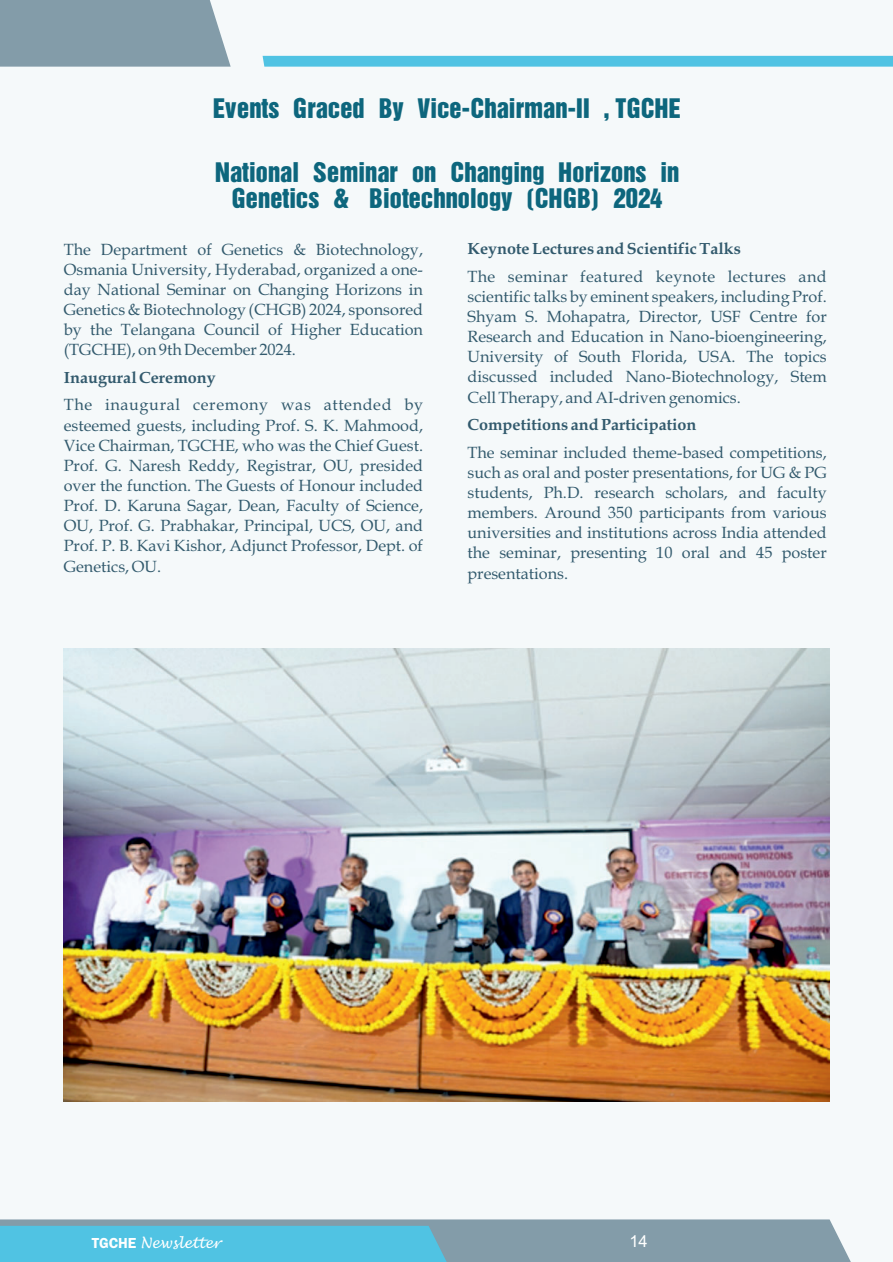
<style>
.page{position:relative;width:893px;height:1262px;background:#fff}
.page>*{position:absolute;margin:0;border:0;box-sizing:border-box;transform-origin:0 0}
.t1{font:27px/26px "Helvetica Roman Semi B";color:#0d667d;text-align:center}
.t2{font:16.5px "Arial";color:#fff}
.t3{font:16.2px/20.1px "Book Antiqua";color:#325a6d;text-align:justify}
.t4{font:700 16.2px "Book Antiqua";color:#325a6d}
.t5{font:italic 14.25px "Lucida Handwriting";color:#fff}
.s1{font-family:"Franklin Gothic";font-weight:600;font-style:normal;font-size:15px}
</style>
<div class="page">
<div style="left:0;top:0;width:892px;height:1261px;background:#f5f9fa"></div>
<svg style="left:0;top:1219px;width:850px;height:42px;background:#6faec3"></svg>
<div style="left:0;top:0;width:231px;height:67px;background:#839ca9"></div>
<svg style="left:262px;top:56px;width:630px;height:11px;background:#55c4e3"></svg>
<img style="left:64px;top:649px;width:765px;height:452px">
<h1 class="t1" style="left:213px;top:96px;width:469px">Events Graced By Vice-Chairman-II , TGCHE</h1>
<h1 class="t1" style="left:215px;top:160px;width:466px">National Seminar on Changing Horizons in<br>Genetics &amp; Biotechnology (CHGB) 2024</h1>
<p class="t3" style="left:64px;top:241px;width:361px">The Department of Genetics &amp; Biotechnology, Osmania University, Hyderabad, organized a one&shy;day National Seminar on Changing Horizons in Genetics &amp; Biotechnology (CHGB) 2024, sponsored by the Telangana Council of Higher Education (TGCHE), on 9th December 2024.</p>
<p class="t3" style="left:64px;top:397px;width:361px">The inaugural ceremony was attended by esteemed guests, including Prof. S. K. Mahmood, Vice Chairman, TGCHE, who was the Chief Guest.<br>Prof. G. Naresh Reddy, Registrar, OU, presided over the function. The Guests of Honour included Prof. D. Karuna Sagar, Dean, Faculty of Science, OU, Prof. G. Prabhakar, Principal, UCS, OU, and Prof. P. B. Kavi Kishor, Adjunct Professor, Dept. of Genetics, OU.</p>
<p class="t4" style="left:64px;top:371px;width:153px">Inaugural Ceremony</p>
<p class="t4" style="left:467px;top:242px;width:275px">Keynote Lectures and Scientific Talks</p>
<p class="t3" style="left:467px;top:268px;width:361px">The seminar featured keynote lectures and scientific talks by eminent speakers, including Prof.<br>Shyam S. Mohapatra, Director, USF Centre for Research and Education in Nano-bioengineering, University of South Florida, USA. The topics discussed included Nano-Biotechnology, Stem Cell Therapy, and AI-driven genomics.</p>
<p class="t3" style="left:467px;top:444px;width:361px">The seminar included theme-based competitions, such as oral and poster presentations, for UG &amp; PG students, Ph.D. research scholars, and faculty members. Around 350 participants from various universities and institutions across India attended the seminar, presenting 10 oral and 45 poster presentations.</p>
<p class="t4" style="left:467px;top:418px;width:230px">Competitions and Participation</p>
<p class="t5" style="left:92px;top:1235px;width:130px"><span class="s1">TGCHE</span> Newsletter</p>
<p class="t2" style="left:629px;top:1231px;width:20px">14</p>
</div>
